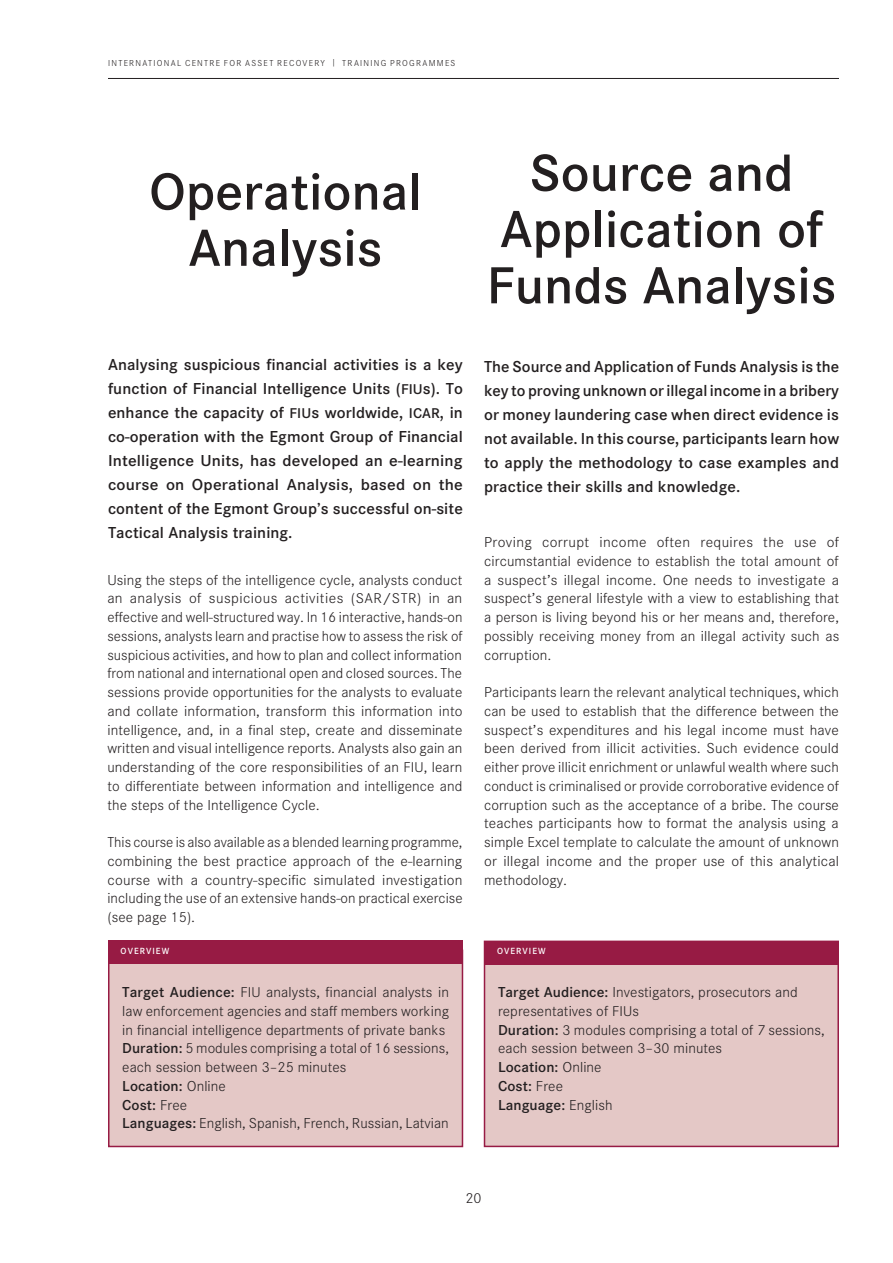
<style>
.page{position:relative;width:893px;height:1263px;background:#fff}
.page>*{position:absolute;margin:0;border:0;box-sizing:border-box;transform-origin:0 0}
._1___TITLE_4_Big{font:600 54px/56.2px "Corporate S";color:#231f20;text-align:center}
.Short_description{font:600 16.5px/24px "Corporate S";letter-spacing:.005em;color:#231f20;text-align:justify}
._1___BODYCOPY_GENER{font:300 15px/18.8px "Corporate S";letter-spacing:.005em;color:#231f20;text-align:justify}
._1___BODYCOPY_GENER-2{font:300 15px/18.8px "Corporate S";letter-spacing:.005em;color:#231f20;text-align:justify;scale:1.05 1}
._1___BODYCOPY_GENER-3{font:600 15px "Corporate S";letter-spacing:.005em;color:#231f20}
._1___BOX_TITLE{font:600 9.3px "Corporate S";letter-spacing:.115em;color:#fff}
.t1{font:300 9px "Corporate S";letter-spacing:.14em;color:#231f20}
.s1{font-size:14.7px}
.s2{font-weight:600}
.s3{font-weight:300}
</style>
<div class="page">
<hr style="left:108px;top:78px;width:731px;height:1px;background:#231f20">
<div style="left:109px;top:950px;width:353px;height:196px;background:#e4c8c6"></div>
<div style="left:108px;top:949px;width:355px;height:198px;border:2px solid #971b44"></div>
<div style="left:108px;top:940px;width:354px;height:24px;background:#971b44"></div>
<div style="left:484px;top:941px;width:354px;height:205px;background:#e4c8c6"></div>
<div style="left:484px;top:940px;width:355px;height:207px;border:2px solid #971b44"></div>
<div style="left:484px;top:941px;width:355px;height:23px;background:#971b44"></div>
<p class="t1" style="left:108px;top:58px;width:349px">INTERNATIONAL CENTRE FOR ASSET RECOVERY | TRAINING PROGRAMMES</p>
<p class="_1___TITLE_4_Big" style="left:149px;top:164px;width:274px">Operational<br>Analysis</p>
<p class="Short_description" style="left:108px;top:353px;width:356px">Analysing suspicious financial activities is a key function of Financial Intelligence Units (<span class="s1">FIU</span>s). To enhance the capacity of <span class="s1">FIU</span>s worldwide, <span class="s1">ICAR</span>, in co-operation with the Egmont Group of Financial Intelligence Units, has developed an e-learning course on Operational Analysis, based on the content of the Egmont Group’s successful on-site Tactical Analysis training.</p>
<p class="_1___BODYCOPY_GENER" style="left:107px;top:570px;width:357px">Using the steps of the intelligence cycle, analysts conduct an analysis of suspicious activities (<span class="s1">SAR</span>/<span class="s1">STR</span>) in an effective and well-structured way. In 16 interactive, hands-on sessions, analysts learn and practise how to assess the risk of suspicious activities, and how to plan and collect information from national and international open and closed sources. The sessions provide opportunities for the analysts to evaluate and collate information, transform this information into intelligence, and, in a final step, create and disseminate written and visual intelligence reports. Analysts also gain an understanding of the core responsibilities of an <span class="s1">FIU</span>, learn to differentiate between information and intelligence and the steps of the Intelligence Cycle.</p>
<p class="_1___BODYCOPY_GENER" style="left:107px;top:833px;width:357px">This course is also available as a blended learning programme, combining the best practice approach of the e-learning course with a country-specific simulated investigation including the use of an extensive hands-on practical exercise (see page 15).</p>
<p class="_1___BOX_TITLE" style="left:121px;top:946px;width:50px">OVERVIEW</p>
<p class="_1___BODYCOPY_GENER" style="left:122px;top:983px;width:328px"><span class="s2">Target Audience:</span> <span class="s1">FIU</span> analysts, financial analysts in law enforcement agencies and staff members working in financial intelligence departments of private banks</p>
<p class="_1___BODYCOPY_GENER" style="left:122px;top:1039px;width:328px"><span class="s2">Duration:</span> 5 modules comprising a total of 16 sessions, each session between 3–25 minutes</p>
<p class="_1___BODYCOPY_GENER-3" style="left:122px;top:1077px;width:105px">Location: <span class="s3">Online</span></p>
<p class="_1___BODYCOPY_GENER-3" style="left:122px;top:1096px;width:67px">Cost: <span class="s3">Free</span></p>
<p class="_1___BODYCOPY_GENER" style="left:122px;top:1114px;width:328px"><span class="s2">Languages:</span> English, Spanish, French, Russian, Latvian</p>
<p class="_1___TITLE_4_Big" style="left:487px;top:145px;width:351px">Source and<br>Application of<br>Funds Analysis</p>
<p class="Short_description" style="left:484px;top:354px;width:357px">The Source and Application of Funds Analysis is the key to proving unknown or illegal income in a bribery or money laundering case when direct evidence is not available. In this course, participants learn how to apply the methodology to case examples and practice their skills and knowledge.</p>
<p class="_1___BODYCOPY_GENER-2" style="left:484px;top:533px;width:340px">Proving corrupt income often requires the use of circumstantial evidence to establish the total amount of a suspect’s illegal income. One needs to investigate a suspect’s general lifestyle with a view to establishing that a person is living beyond his or her means and, therefore, possibly receiving money from an illegal activity such as corruption.</p>
<p class="_1___BODYCOPY_GENER" style="left:484px;top:683px;width:357px">Participants learn the relevant analytical techniques, which can be used to establish that the difference between the suspect’s expenditures and his legal income must have been derived from illicit activities. Such evidence could either prove illicit enrichment or unlawful wealth where such conduct is criminalised or provide corroborative evidence of corruption such as the acceptance of a bribe. The course teaches participants how to format the analysis using a simple Excel template to calculate the amount of unknown or illegal income and the proper use of this analytical methodology.</p>
<p class="_1___BOX_TITLE" style="left:497px;top:946px;width:50px">OVERVIEW</p>
<p class="_1___BODYCOPY_GENER" style="left:498px;top:983px;width:301px"><span class="s2">Target Audience:</span> Investigators, prosecutors and</p>
<p class="_1___BODYCOPY_GENER" style="left:498px;top:1002px;width:142px">representatives of <span class="s1">FIU</span>s</p>
<p class="_1___BODYCOPY_GENER" style="left:498px;top:1020px;width:328px"><span class="s2">Duration:</span> 3 modules comprising a total of 7 sessions, each session between 3–30 minutes</p>
<p class="_1___BODYCOPY_GENER-3" style="left:498px;top:1058px;width:105px">Location: <span class="s3">Online</span></p>
<p class="_1___BODYCOPY_GENER-3" style="left:498px;top:1077px;width:67px">Cost: <span class="s3">Free</span></p>
<p class="_1___BODYCOPY_GENER-3" style="left:498px;top:1096px;width:116px">Language: <span class="s3">English</span></p>
<p class="_1___BODYCOPY_GENER" style="left:465px;top:1189px;width:18px">20</p>
</div>
